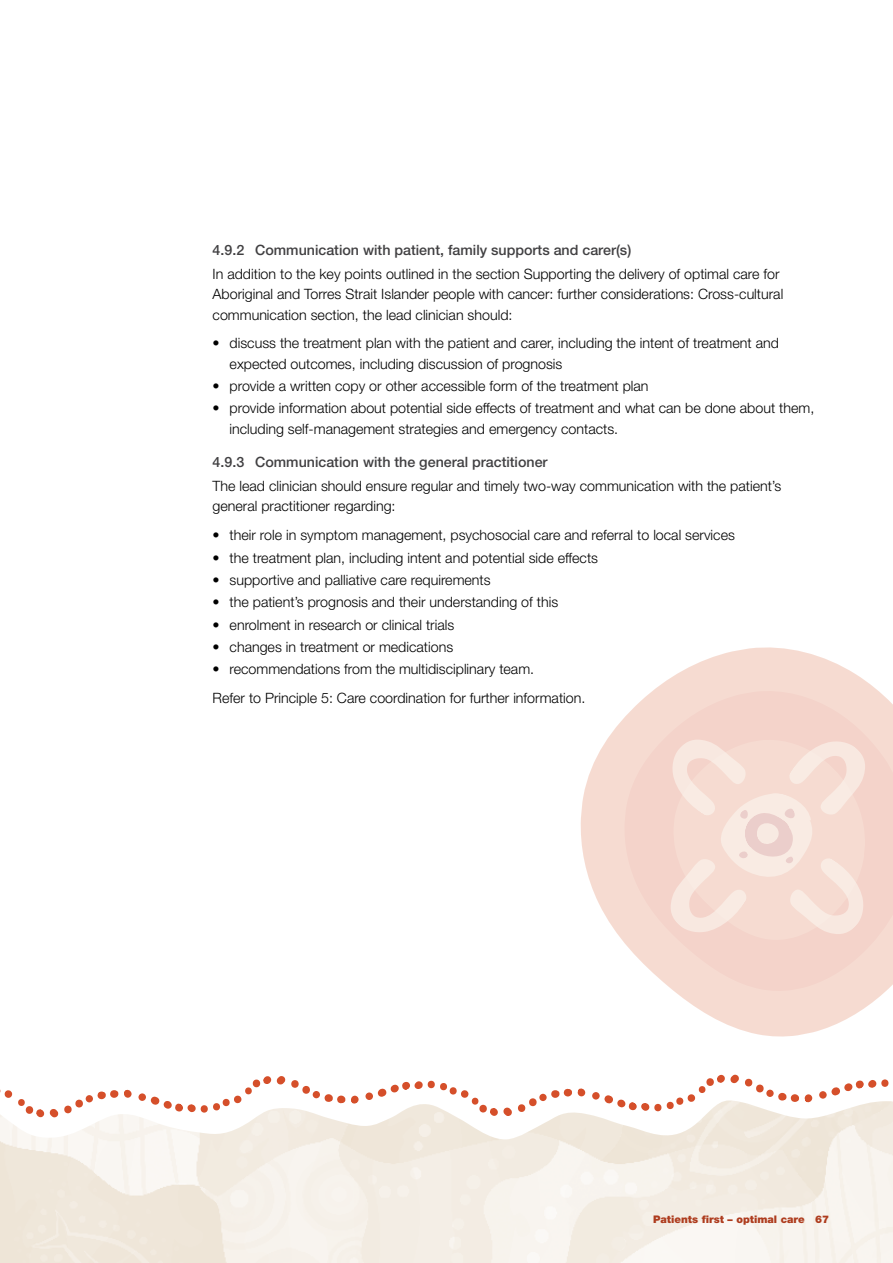
<style>
.page{position:relative;width:893px;height:1263px;background:#fff}
.page>*{position:absolute;margin:0;border:0;box-sizing:border-box;transform-origin:0 0}
.t1{font:300 14.25px/20.2px "Helvetica Neue LT Pro";color:#000}
.t2{font:500 14.25px "Helvetica Neue LT Pro";color:#414042}
.t3{font:900 10.5px "Helvetica Neue LT Pro";color:#ae3c1e}
</style>
<div class="page">
<div style="left:539px;top:1094px;width:8px;height:7px;background:#d54f2a;border-radius:50%"></div>
<svg style="left:578px;top:1088px;width:7px;height:8px"></svg>
<div style="left:592px;top:1092px;width:8px;height:7px;background:#d54f2a;border-radius:50%"></div>
<svg style="left:551px;top:1088px;width:21px;height:10px"></svg>
<svg style="left:0;top:1089px;width:13px;height:9px"></svg>
<div style="left:86px;top:1095px;width:7px;height:7px;background:#d54f2a;border-radius:50%"></div>
<div style="left:138px;top:1093px;width:8px;height:8px;background:#d54f2a;border-radius:50%"></div>
<svg style="left:97px;top:1089px;width:35px;height:10px"></svg>
<svg style="left:604px;top:1075px;width:160px;height:24px"></svg>
<div style="left:766px;top:1090px;width:8px;height:7px;background:#d54f2a;border-radius:50%"></div>
<svg style="left:805px;top:1094px;width:7px;height:5px"></svg>
<div style="left:819px;top:1091px;width:8px;height:8px;background:#d54f2a;border-radius:50%"></div>
<svg style="left:831px;top:1079px;width:58px;height:16px"></svg>
<svg style="left:778px;top:1092px;width:21px;height:7px"></svg>
<svg style="left:151px;top:1076px;width:159px;height:23px"></svg>
<div style="left:313px;top:1091px;width:7px;height:7px;background:#d54f2a;border-radius:50%"></div>
<div style="left:365px;top:1092px;width:8px;height:8px;background:#d54f2a;border-radius:50%"></div>
<svg style="left:378px;top:1081px;width:157px;height:18px"></svg>
<svg style="left:324px;top:1094px;width:35px;height:5px"></svg>
<img style="left:0;top:1099px;width:893px;height:164px">
<svg style="left:580px;top:647px;width:306px;height:390px"></svg>
<div style="left:624px;top:688px;width:269px;height:303px;background:#f4d3ca"></div>
<svg style="left:669px;top:738px;width:197px;height:197px;background:#f6ded5"></svg>
<p class="t2" style="left:213px;top:241px;width:420px">4.9.2 Communication with patient, family supports and carer(s)</p>
<p class="t1" style="left:213px;top:264px;width:572px">In addition to the key points outlined in the section Supporting the delivery of optimal care for<br>Aboriginal and Torres Strait Islander people with cancer: further considerations: Cross-cultural communication section, the lead clinician should:</p>
<p class="t1" style="left:230px;top:333px;width:551px;text-indent:-17px">• discuss the treatment plan with the patient and carer, including the intent of treatment and expected outcomes, including discussion of prognosis</p>
<p class="t1" style="left:213px;top:376px;width:437px">• provide a written copy or other accessible form of the treatment plan</p>
<p class="t1" style="left:230px;top:398px;width:586px;text-indent:-17px">• provide information about potential side effects of treatment and what can be done about them, including self-management strategies and emergency contacts.</p>
<p class="t2" style="left:213px;top:453px;width:336px">4.9.3 Communication with the general practitioner</p>
<p class="t1" style="left:213px;top:476px;width:570px">The lead clinician should ensure regular and timely two-way communication with the patient’s general practitioner regarding:</p>
<p class="t1" style="left:213px;top:525px;width:524px">• their role in symptom management, psychosocial care and referral to local services</p>
<p class="t1" style="left:213px;top:547px;width:387px">• the treatment plan, including intent and potential side effects</p>
<p class="t1" style="left:213px;top:569px;width:280px">• supportive and palliative care requirements</p>
<p class="t1" style="left:213px;top:592px;width:347px">• the patient’s prognosis and their understanding of this</p>
<p class="t1" style="left:213px;top:614px;width:243px">• enrolment in research or clinical trials</p>
<p class="t1" style="left:213px;top:637px;width:242px">• changes in treatment or medications</p>
<p class="t1" style="left:213px;top:655px;width:374px;line-height:28.8px">• recommendations from the multidisciplinary team.<br>Refer to Principle 5: Care coordination for further information.</p>
<p class="t3" style="left:653px;top:1212px;width:178px">Patients first – optimal care 67</p>
</div>
